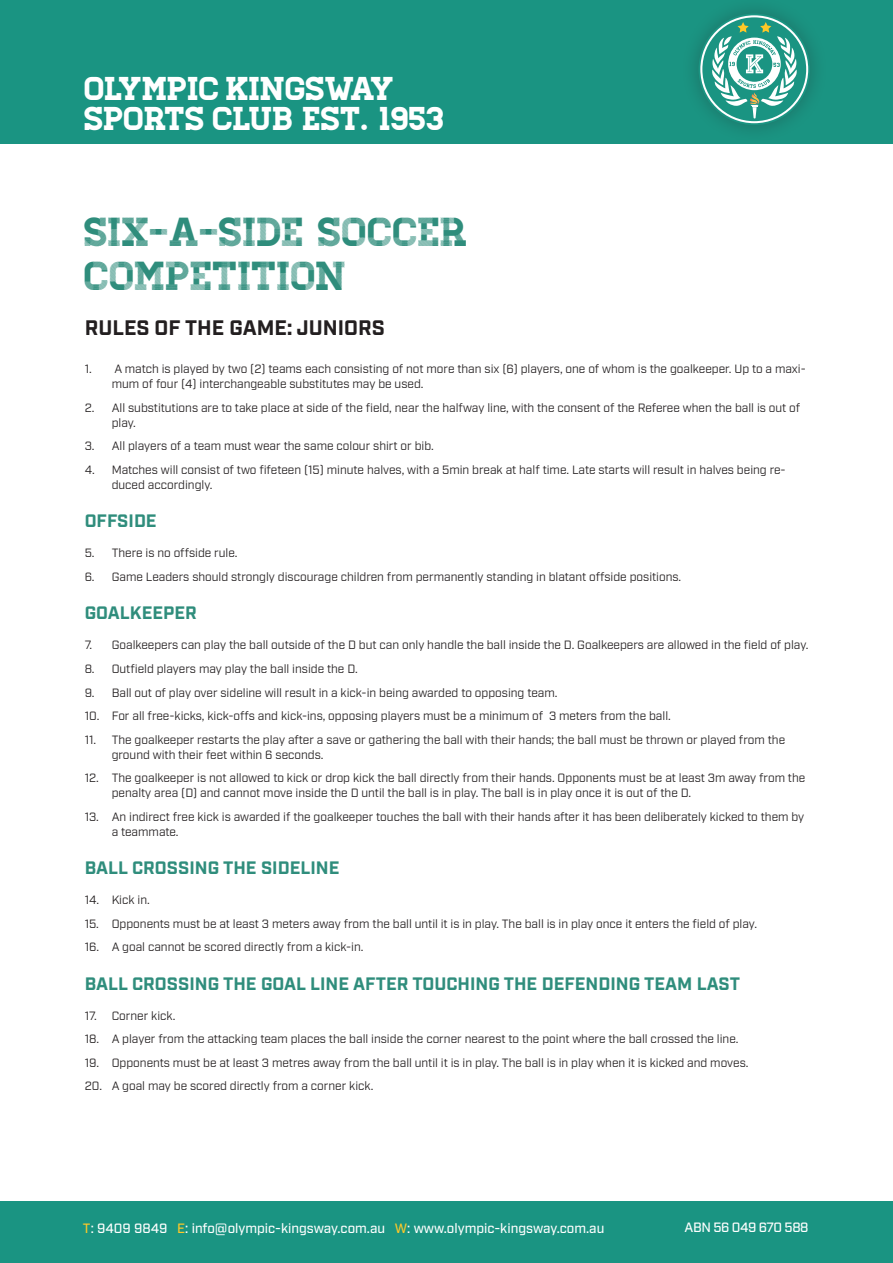
<style>
.page{position:relative;width:893px;height:1263px;background:#fff}
.page>*{position:absolute;margin:0;border:0;box-sizing:border-box;transform-origin:0 0}
.t1{font:40.5px/43.5px "Homestead Display";color:#2f8d7c}
.t2{font:33px "Homestead";color:#fff}
.t3{font:700 21px "Industry";color:#231f20}
.subhead{font:700 18px "Industry";color:#2f8d7c}
.t4{font:500 13.5px "Industry";color:#fff}
.t5{font:500 13.5px "Industry";letter-spacing:-.03em;color:#fff}
.t6{font:12px/15px "Industry";color:#231f20}
.s1{color:#fec827}
</style>
<div class="page">
<div style="left:0;top:0;width:893px;height:144px;background:#1a9482"></div>
<svg style="left:698px;top:14px;width:112px;height:111px"></svg>
<svg style="left:700px;top:15px;width:108px;height:108px"></svg>
<div style="left:702px;top:17px;width:104px;height:104px;background:#1a9482;border-radius:50%"></div>
<svg style="left:712px;top:22px;width:85px;height:96px"></svg>
<div style="left:0;top:1202px;width:893px;height:61px;background:#1a9482"></div>
<p class="t2" style="left:85px;top:69px;width:312px">OLYMPIC KINGSWAY</p>
<p class="t2" style="left:85px;top:99px;width:362px">SPORTS CLUB EST. 1953</p>
<p class="t1" style="left:85px;top:211px;width:385px">SIX-A-SIDE SOCCER<br>COMPETITION</p>
<p class="t3" style="left:85px;top:315px;width:302px">RULES OF THE GAME: JUNIORS</p>
<p class="t6" style="left:112px;top:362px;width:696px;text-indent:-27px">1. A match is played by two (2) teams each consisting of not more than six (6) players, one of whom is the goalkeeper. Up to a maxi&shy;mum of four (4) interchangeable substitutes may be used.</p>
<p class="t6" style="left:112px;top:400px;width:690px;text-indent:-27px">2. All substitutions are to take place at side of the field, near the halfway line, with the consent of the Referee when the ball is out of play.</p>
<p class="t6" style="left:85px;top:439px;width:351px">3. All players of a team must wear the same colour shirt or bib.</p>
<p class="t6" style="left:112px;top:462px;width:675px;text-indent:-27px">4. Matches will consist of two fifeteen (15) minute halves, with a 5min break at half time. Late starts will result in halves being re&shy;duced accordingly.</p>
<p class="subhead" style="left:85px;top:510px;width:74px">OFFSIDE</p>
<p class="t6" style="left:85px;top:546px;width:154px">5. There is no offside rule.</p>
<p class="t6" style="left:85px;top:570px;width:598px">6. Game Leaders should strongly discourage children from permanently standing in blatant offside positions.</p>
<p class="subhead" style="left:85px;top:602px;width:114px">GOALKEEPER</p>
<p class="t6" style="left:85px;top:638px;width:725px">7. Goalkeepers can play the ball outside of the D but can only handle the ball inside the D. Goalkeepers are allowed in the field of play.</p>
<p class="t6" style="left:85px;top:662px;width:275px">8. Outfield players may play the ball inside the D.</p>
<p class="t6" style="left:85px;top:685px;width:474px">9. Ball out of play over sideline will result in a kick-in being awarded to opposing team.</p>
<p class="t6" style="left:85px;top:709px;width:588px">10. For all free-kicks, kick-offs and kick-ins, opposing players must be a minimum of 3 meters from the ball.</p>
<p class="t6" style="left:112px;top:732px;width:675px;text-indent:-27px">11. The goalkeeper restarts the play after a save or gathering the ball with their hands; the ball must be thrown or played from the ground with their feet within 6 seconds.</p>
<p class="t6" style="left:112px;top:771px;width:695px;text-indent:-27px">12. The goalkeeper is not allowed to kick or drop kick the ball directly from their hands. Opponents must be at least 3m away from the penalty area (D) and cannot move inside the D until the ball is in play. The ball is in play once it is out of the D.</p>
<p class="t6" style="left:112px;top:809px;width:694px;text-indent:-27px">13. An indirect free kick is awarded if the goalkeeper touches the ball with their hands after it has been deliberately kicked to them by a teammate.</p>
<p class="subhead" style="left:85px;top:857px;width:256px">BALL CROSSING THE SIDELINE</p>
<p class="t6" style="left:85px;top:893px;width:67px">14. Kick in.</p>
<p class="t6" style="left:85px;top:916px;width:674px">15. Opponents must be at least 3 meters away from the ball until it is in play. The ball is in play once it enters the field of play.</p>
<p class="t6" style="left:85px;top:940px;width:280px">16. A goal cannot be scored directly from a kick-in.</p>
<p class="subhead" style="left:85px;top:972px;width:657px">BALL CROSSING THE GOAL LINE AFTER TOUCHING THE DEFENDING TEAM LAST</p>
<p class="t6" style="left:85px;top:1008px;width:92px">17. Corner kick.</p>
<p class="t6" style="left:85px;top:1032px;width:655px">18. A player from the attacking team places the ball inside the corner nearest to the point where the ball crossed the line.</p>
<p class="t6" style="left:85px;top:1055px;width:665px">19. Opponents must be at least 3 metres away from the ball until it is in play. The ball is in play when it is kicked and moves.</p>
<p class="t6" style="left:85px;top:1079px;width:290px">20. A goal may be scored directly from a corner kick.</p>
<p class="t4" style="left:83px;top:1220px;width:523px"><span class="s1">T</span>: 9409 9849 <span class="s1">E</span>: info@olympic-kingsway.com.au <span class="s1">W</span>: www.olympic-kingsway.com.au</p>
<p class="t5" style="left:684px;top:1219px;width:126px">ABN 56 049 670 588</p>
</div>
